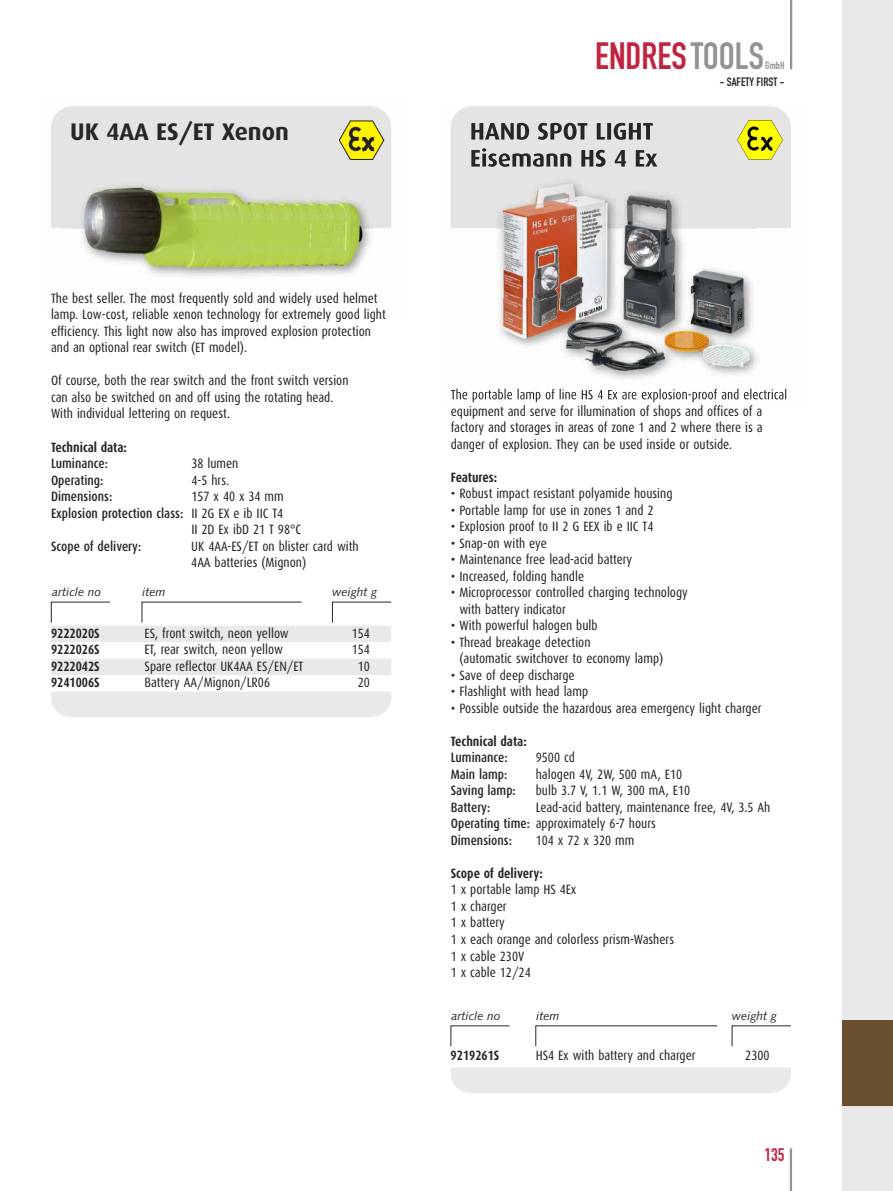
<style>
.page{position:relative;width:893px;height:1191px;background:#fff}
.page>*{position:absolute;margin:0;border:0;box-sizing:border-box;transform-origin:0 0}
.t1{font:37.5px "DIN Engschrift Alternate";color:#c2243f}
.t2{font:700 24px "Dax";color:#272627}
.t3{font:18px "DIN Engschrift Alternate";color:#c2243f}
.t4{font:13.5px/16.5px "Dax Condensed";color:#272627}
.t5{font:500 13.5px "Dax Condensed";color:#272627}
.t6{font:700 13.5px "Dax Condensed";color:#272627}
.t7{font:italic 12px "Syntax";color:#272627}
.t8{font:12px "DIN Engschrift Alternate";color:#272627}
.t9{font:10.5px "DIN Engschrift Alternate";color:#939393}
.s1{font-weight:400}
.s2{color:#939393}
.s3{font-weight:500}
</style>
<div class="page">
<div style="left:842px;top:0;width:51px;height:1191px;background:#e9e9e9"></div>
<hr style="left:790px;top:0;width:2px;height:69px;background:#939393">
<hr style="left:790px;top:1148px;width:2px;height:43px;background:#939393">
<div style="left:842px;top:1020px;width:51px;height:86px;background:#6b4f32"></div>
<img style="left:61px;top:164px;width:311px;height:116px">
<svg style="left:51px;top:601px;width:59px;height:22px"></svg>
<svg style="left:332px;top:601px;width:60px;height:22px"></svg>
<div style="left:51px;top:692px;width:340px;height:25px;background:#e9e9e9"></div>
<div style="left:51px;top:625px;width:340px;height:14px;background:#e9e9e9"></div>
<div style="left:51px;top:634px;width:340px;height:8px;background:#e9e9e9"></div>
<div style="left:51px;top:658px;width:340px;height:14px;background:#e9e9e9"></div>
<div style="left:51px;top:667px;width:340px;height:8px;background:#e9e9e9"></div>
<svg style="left:450px;top:1025px;width:60px;height:21px"></svg>
<svg style="left:535px;top:1025px;width:182px;height:21px"></svg>
<svg style="left:732px;top:1025px;width:59px;height:21px"></svg>
<div style="left:451px;top:1068px;width:340px;height:25px;background:#e9e9e9"></div>
<svg style="left:142px;top:601px;width:160px;height:22px"></svg>
<svg style="left:339px;top:121px;width:45px;height:39px;background:#c8c13c"></svg>
<img style="left:450px;top:126px;width:337px;height:277px">
<img style="left:451px;top:106px;width:340px;height:192px">
<img style="left:471px;top:123px;width:182px;height:17px">
<img style="left:471px;top:148px;width:186px;height:19px">
<img style="left:738px;top:121px;width:45px;height:39px">
<img style="left:451px;top:389px;width:103px;height:13px">
<img style="left:495px;top:177px;width:260px;height:198px">
<h2 class="t2" style="left:70px;top:123px;width:220px">UK 4AA ES/ET Xenon</h2>
<p class="t4" style="left:51px;top:290px;width:336px">The best seller. The most frequently sold and widely used helmet lamp. Low-cost, reliable xenon technology for extremely good light efficiency. This light now also has improved explosion protection and an optional rear switch (ET model).</p>
<p class="t4" style="left:51px;top:372px;width:299px">Of course, both the rear switch and the front switch version can also be switched on and off using the rotating head.<br>With individual lettering on request.</p>
<p class="t6" style="left:51px;top:439px;width:78px">Technical data:</p>
<p class="t5" style="left:51px;top:456px;width:58px">Luminance:</p>
<p class="t4" style="left:191px;top:455px;width:48px">38 lumen</p>
<p class="t5" style="left:51px;top:472px;width:54px">Operating:</p>
<p class="t4" style="left:191px;top:471px;width:39px">4-5 hrs.</p>
<p class="t5" style="left:51px;top:489px;width:63px">Dimensions:</p>
<p class="t4" style="left:191px;top:488px;width:94px">157 x 40 x 34 mm</p>
<p class="t5" style="left:51px;top:505px;width:234px">Explosion protection class: <span class="s1">II 2G EX e ib IIC T4</span></p>
<p class="t4" style="left:191px;top:521px;width:111px">II 2D Ex ibD 21 T 98°C</p>
<p class="t5" style="left:51px;top:538px;width:92px">Scope of delivery:</p>
<p class="t4" style="left:191px;top:537px;width:169px">UK 4AA-ES/ET on blister card with<br>4AA batteries (Mignon)</p>
<p class="t7" style="left:142px;top:587px;width:25px">item</p>
<p class="t7" style="left:52px;top:587px;width:50px">article no</p>
<p class="t7" style="left:332px;top:587px;width:46px">weight g</p>
<p class="t6" style="left:51px;top:625px;width:50px">9222020S</p>
<p class="t4" style="left:145px;top:625px;width:146px">ES, front switch, neon yellow</p>
<p class="t4" style="left:352px;top:625px;width:20px">154</p>
<p class="t6" style="left:51px;top:642px;width:50px">9222026S</p>
<p class="t4" style="left:145px;top:641px;width:140px">ET, rear switch, neon yellow</p>
<p class="t4" style="left:352px;top:641px;width:20px">154</p>
<p class="t6" style="left:51px;top:658px;width:50px">9222042S</p>
<p class="t4" style="left:145px;top:658px;width:160px">Spare reflector UK4AA ES/EN/ET</p>
<p class="t4" style="left:358px;top:658px;width:14px">10</p>
<p class="t6" style="left:51px;top:675px;width:50px">9241006S</p>
<p class="t4" style="left:145px;top:674px;width:127px">Battery AA/Mignon/LR06</p>
<p class="t4" style="left:358px;top:674px;width:14px">20</p>
<h1 class="t1" style="left:595px;top:43px;width:170px">ENDRES <span class="s2">TOOLS</span></h1>
<p class="t9" style="left:765px;top:62px;width:21px">GmbH</p>
<p class="t8" style="left:720px;top:77px;width:66px">- SAFETY FIRST -</p>
<p class="t4" style="left:451px;top:403px;width:313px;text-align:justify">equipment and serve for illumination of shops and offices of a factory and storages in areas of zone 1 and 2 where there is a danger of explosion. They can be used inside or outside.</p>
<p class="t6" style="left:451px;top:469px;width:48px">Features:</p>
<p class="t4" style="left:451px;top:485px;width:223px">• Robust impact resistant polyamide housing</p>
<p class="t4" style="left:451px;top:502px;width:204px">• Portable lamp for use in zones 1 and 2</p>
<p class="t4" style="left:451px;top:518px;width:204px">• Explosion proof to II 2 G EEX ib e IIC T4</p>
<p class="t4" style="left:451px;top:535px;width:98px">• Snap-on with eye</p>
<p class="t4" style="left:451px;top:551px;width:183px">• Maintenance free lead-acid battery</p>
<p class="t4" style="left:451px;top:568px;width:135px">• Increased, folding handle</p>
<p class="t4" style="left:459px;top:584px;width:230px;text-indent:-9px">• Microprocessor controlled charging technology with battery indicator</p>
<p class="t4" style="left:451px;top:617px;width:148px">• With powerful halogen bulb</p>
<p class="t4" style="left:459px;top:634px;width:205px;text-indent:-9px">• Thread breakage detection<br>(automatic switchover to economy lamp)</p>
<p class="t4" style="left:451px;top:667px;width:125px">• Save of deep discharge</p>
<p class="t4" style="left:451px;top:683px;width:139px">• Flashlight with head lamp</p>
<p class="t4" style="left:451px;top:700px;width:312px">• Possible outside the hazardous area emergency light charger</p>
<p class="t6" style="left:451px;top:733px;width:78px">Technical data:</p>
<p class="t5" style="left:451px;top:750px;width:58px">Luminance:</p>
<p class="t4" style="left:536px;top:749px;width:41px">9500 cd</p>
<p class="t5" style="left:451px;top:766px;width:58px">Main lamp:</p>
<p class="t4" style="left:536px;top:766px;width:148px">halogen 4V, 2W, 500 mA, E10</p>
<p class="t5" style="left:451px;top:783px;width:67px">Saving lamp:</p>
<p class="t4" style="left:536px;top:782px;width:156px">bulb 3.7 V, 1.1 W, 300 mA, E10</p>
<p class="t5" style="left:451px;top:799px;width:41px">Battery:</p>
<p class="t4" style="left:451px;top:799px;width:321px;text-indent:85px">Lead-acid battery, maintenance free, 4V, 3.5 Ah<br><span class="s3">Operating time:</span> approximately 6-7 hours<br><span class="s3">Dimensions:</span></p>
<p class="t4" style="left:536px;top:832px;width:100px">104 x 72 x 320 mm</p>
<p class="t6" style="left:451px;top:865px;width:94px">Scope of delivery:</p>
<p class="t4" style="left:451px;top:881px;width:225px">1 x portable lamp HS 4Ex<br>1 x charger<br>1 x battery<br>1 x each orange and colorless prism-Washers<br>1 x cable 230V<br>1 x cable 12/24</p>
<p class="t7" style="left:452px;top:1011px;width:50px">article no</p>
<p class="t7" style="left:536px;top:1011px;width:25px">item</p>
<p class="t7" style="left:732px;top:1011px;width:46px">weight g</p>
<p class="t6" style="left:451px;top:1047px;width:50px">9219261S</p>
<p class="t4" style="left:536px;top:1047px;width:161px">HS4 Ex with battery and charger</p>
<p class="t4" style="left:745px;top:1047px;width:26px">2300</p>
<h3 class="t3" style="left:764px;top:1148px;width:22px">135</h3>
</div>
